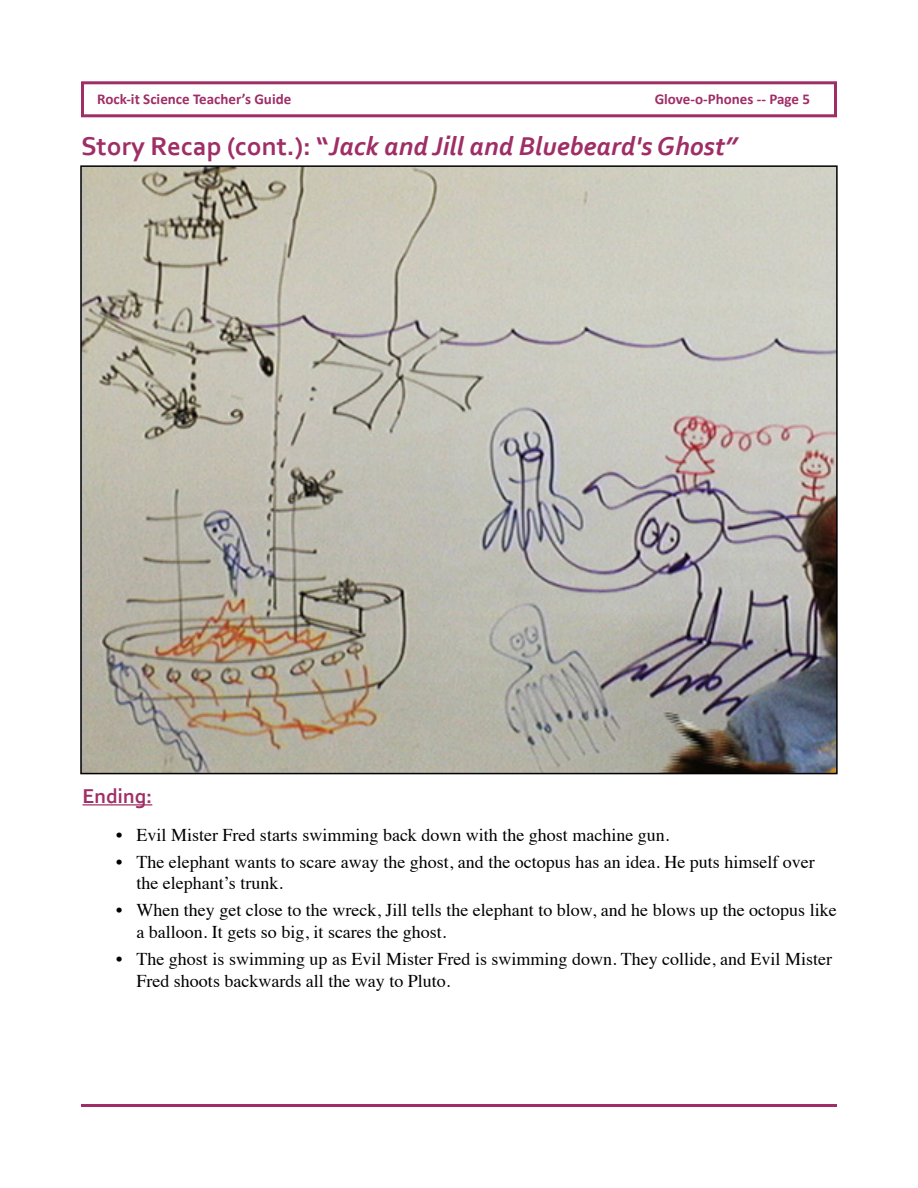
<style>
.page{position:relative;width:918px;height:1188px;background:#fff}
.page>*{position:absolute;margin:0;border:0;box-sizing:border-box;transform-origin:0 0}
.t1{font:italic 700 27px "Corbel";color:#9f2e66}
.t2{font:700 21px "Corbel";color:#9f2e66}
.t3{font:18px/21.6px "Times";color:#000}
.t4{font:700 15px "Calibri";color:#9f2e66}
.s1{font-style:normal}
</style>
<div class="page">
<div style="left:81px;top:81px;width:756px;height:36px;border:3px solid #9f2e66"></div>
<hr style="left:81px;top:1104px;width:756px;height:3px;background:#9f2e66">
<hr style="left:82px;top:804px;width:70px;height:1px;background:#9f2e66">
<img style="left:83px;top:168px;width:752px;height:603px">
<p class="t4" style="left:97px;top:90px;width:196px">Rock-it Science Teacher’s Guide</p>
<p class="t4" style="left:655px;top:90px;width:157px">Glove-o-Phones -- Page 5</p>
<h1 class="t1" style="left:81px;top:129px;width:658px"><span class="s1">Story Recap (cont.): “</span>Jack and Jill and Bluebeard's Ghost”</h1>
<p class="t2" style="left:82px;top:783px;width:71px">Ending:</p>
<p class="t3" style="left:116px;top:822px;width:552px">• Evil Mister Fred starts swimming back down with the ghost machine gun.</p>
<p class="t3" style="left:136px;top:849px;width:680px;text-indent:-20px">• The elephant wants to scare away the ghost, and the octopus has an idea. He puts himself over the elephant’s trunk.</p>
<p class="t3" style="left:136px;top:898px;width:702px;text-indent:-20px">• When they get close to the wreck, Jill tells the elephant to blow, and he blows up the octopus like a balloon. It gets so big, it scares the ghost.</p>
<p class="t3" style="left:136px;top:947px;width:697px;text-indent:-20px">• The ghost is swimming up as Evil Mister Fred is swimming down. They collide, and Evil Mister<br>Fred shoots backwards all the way to Pluto.</p>
</div>
